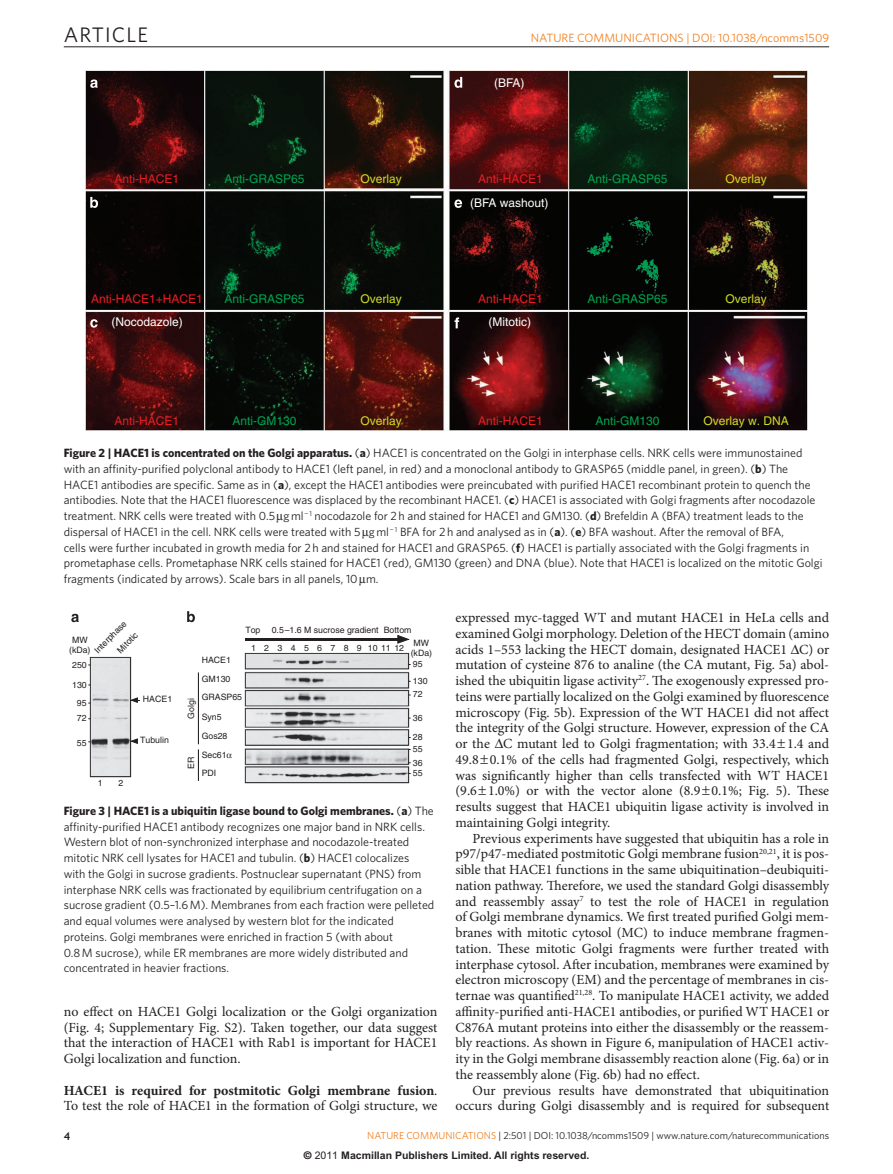
<style>
.page{position:relative;width:893px;height:1174px;background:#fff}
.page>*{position:absolute;margin:0;border:0;box-sizing:border-box;transform-origin:0 0}
.t1{font:21px "Whitney";letter-spacing:.05em;color:#231f20}
.pSec2ttl{font:13.95px/15.8px "Minion Pro";color:#231f20;text-align:justify}
.pPara{font:13.95px/15.8px "Minion Pro";color:#231f20;text-align:justify}
.pFigureCaption{font:12px/15.8px "Whitney";color:#231f20}
.t2{font:12px "Helvetica";color:#00a54f}
.t3{font:12px "Helvetica";color:#e81d24}
.t4{font:12px "Helvetica";color:#cfdc27}
.t5{font:12px "Whitney";color:#f1801f}
.t6{font:12px "Helvetica";color:#fff}
.t7{font:700 10.5px "Arial";color:#231f20}
.t8{font:10.2px "Whitney";color:#231f20}
.t9{font:10.2px "Whitney";color:#f1801f}
.t10{font:8.7px/10.5px "Helvetica";color:#231f20}
.s1{font-weight:700}
.s2{color:#f1801f}
.s3{font-family:"Helvetica Bold 2";font-weight:400}
.s4{font-weight:400}
</style>
<div class="page">
<hr style="left:64px;top:47px;width:765px;height:1px;background:#231f20">
<img style="left:86px;top:70px;width:721px;height:360px">
<svg style="left:90px;top:197px;width:8px;height:11px"></svg>
<svg style="left:90px;top:79px;width:8px;height:9px"></svg>
<svg style="left:90px;top:319px;width:8px;height:9px"></svg>
<svg style="left:454px;top:77px;width:8px;height:11px"></svg>
<svg style="left:454px;top:199px;width:8px;height:9px"></svg>
<svg style="left:454px;top:317px;width:5px;height:11px"></svg>
<img style="left:89px;top:657px;width:42px;height:120px">
<img style="left:244px;top:652px;width:166px;height:131px">
<svg style="left:130px;top:697px;width:10px;height:6px"></svg>
<svg style="left:130px;top:738px;width:8px;height:6px"></svg>
<hr style="left:245px;top:638px;width:154px;height:2px;background:#231f20">
<svg style="left:397px;top:635px;width:13px;height:8px"></svg>
<hr style="left:198px;top:749px;width:1px;height:32px;background:#231f20">
<hr style="left:198px;top:672px;width:1px;height:72px;background:#231f20">
<svg style="left:71px;top:614px;width:8px;height:8px"></svg>
<svg style="left:187px;top:611px;width:8px;height:11px"></svg>
<h1 class="t1" style="left:64px;top:22px;width:86px">ARTICLE</h1>
<p class="t5" style="left:531px;top:31px;width:108px">nature communicati</p>
<p class="t5" style="left:660px;top:31px;width:171px">ons | DOI: 10.1038/ncomms1509</p>
<p class="t6" style="left:494px;top:76px;width:32px">(BFA)</p>
<p class="t3" style="left:115px;top:172px;width:66px">Anti-HACE1</p>
<p class="t2" style="left:225px;top:172px;width:82px">Anti-GRASP65</p>
<p class="t4" style="left:360px;top:172px;width:43px">Overlay</p>
<p class="t3" style="left:478px;top:172px;width:66px">Anti-HACE1</p>
<p class="t2" style="left:588px;top:172px;width:82px">Anti-GRASP65</p>
<p class="t4" style="left:725px;top:172px;width:43px">Overlay</p>
<p class="t6" style="left:470px;top:196px;width:80px">(BFA washout)</p>
<p class="t3" style="left:91px;top:292px;width:113px">Anti-HACE1+HACE1</p>
<p class="t2" style="left:225px;top:292px;width:82px">Anti-GRASP65</p>
<p class="t4" style="left:360px;top:292px;width:43px">Overlay</p>
<p class="t3" style="left:478px;top:292px;width:66px">Anti-HACE1</p>
<p class="t2" style="left:588px;top:292px;width:82px">Anti-GRASP65</p>
<p class="t4" style="left:725px;top:292px;width:43px">Overlay</p>
<p class="t6" style="left:112px;top:314px;width:73px">(Nocodazole)</p>
<p class="t6" style="left:489px;top:314px;width:44px">(Mitotic)</p>
<p class="t4" style="left:703px;top:413px;width:87px">Overlay w. DNA</p>
<p class="pFigureCaption" style="left:64px;top:445px;width:760px"><span class="s1">Figure 2 | HACE1 is concentrated on the Golgi apparatus.</span> (<span class="s1">a</span>) HACE1 is concentrated on the Golgi in interphase cells. N RK cells were immunostained with an affinity-purified polyclonal antibody to HACE1 (left panel, in red) and a monoclonal antibody to GRASP65 (middle panel, in green). (<span class="s1">b</span>) The HACE1 antibodies are specific. Same as in (<span class="s1">a</span>), except the HACE1 antibodies were preincubated with purified HACE1 recombinant protein to quench the antibodies. Note that the HACE1 fluorescence was displaced by the recombinant HACE1. (<span class="s1">c</span>) HACE1 is associated with Golgi fragments after nocodazole treatment. N RK cells were treated with 0.5 gml<sup>−1</sup> nocodazole for 2h and stained for HACE1 and GM130. (<span class="s1">d</span>) Brefeldin A (BFA) treatment leads to the dispersal of HACE1 in the cell. N RK cells were treated with 5 gml<sup>−1</sup> BFA for 2h and analysed as in (<span class="s1">a</span>). (<span class="s1">e</span>) BFA washout. After the removal of BFA,<br>cells were further incubated in growth media for 2h and stained for HACE1 and GRASP65. (<span class="s1">f</span>) HACE1 is partially associated with the Golgi fragments in prometaphase cells. Prometaphase N RK cells stained for HACE1 (red), GM130 (green) and DNA (blue). Note that HACE1 is localized on the mitotic Golgi fragments (indicated by arrows). Scale bars in all panels, 10 m.</p>
<p class="t3" style="left:115px;top:413px;width:66px">Anti-HACE1</p>
<p class="t2" style="left:233px;top:413px;width:66px">Anti-GM130</p>
<p class="t4" style="left:360px;top:413px;width:43px">Overlay</p>
<p class="t3" style="left:478px;top:413px;width:66px">Anti-HACE1</p>
<p class="t2" style="left:596px;top:413px;width:66px">Anti-GM130</p>
<p class="t10" style="left:90px;top:646px;width:43px;line-height:16px;text-align:right;rotate:-45deg">Interphase<br>Mitotic</p>
<p class="t10" style="left:69px;top:634px;width:23px;text-align:center">MW (kDa)</p>
<p class="t10" style="left:72px;top:659px;width:16px">250</p>
<p class="t10" style="left:72px;top:676px;width:16px;line-height:17.7px;text-align:center">130<br>95</p>
<p class="t10" style="left:77px;top:713px;width:11px">72</p>
<p class="t10" style="left:77px;top:737px;width:11px">55</p>
<p class="t10" style="left:98px;top:778px;width:6px">1</p>
<p class="t10" style="left:118px;top:778px;width:6px">2</p>
<p class="t10" style="left:143px;top:694px;width:31px">HACE1</p>
<p class="t10" style="left:140px;top:735px;width:30px">Tubulin</p>
<p class="t10" style="left:245px;top:625px;width:17px">Top</p>
<p class="t10" style="left:272px;top:625px;width:141px">0.5–1.6 M sucrose gradient Bottom</p>
<p class="t10" style="left:202px;top:651px;width:31px;line-height:18.9px">HACE1<br>GM130</p>
<p class="t10" style="left:202px;top:692px;width:42px">GRASP65</p>
<p class="t10" style="left:202px;top:731px;width:27px">Gos28</p>
<p class="t10" style="left:186px;top:719px;width:22px;rotate:-90deg">Golgi</p>
<p class="t10" style="left:202px;top:711px;width:21px">Syn5</p>
<p class="t10" style="left:202px;top:746px;width:26px;line-height:18px">Sec61<br>PDI</p>
<p class="t10" style="left:186px;top:769px;width:14px;rotate:-90deg">ER</p>
<p class="t10" style="left:411px;top:637px;width:23px;text-indent:3px">MW (kDa)<br>95</p>
<p class="t10" style="left:413px;top:674px;width:16px;line-height:13.6px">130<br>72</p>
<p class="t10" style="left:413px;top:712px;width:11px">36</p>
<p class="t10" style="left:413px;top:731px;width:11px;line-height:11.7px">28<br>55</p>
<p class="t10" style="left:413px;top:768px;width:11px">55</p>
<p class="t10" style="left:264px;top:642px;width:20px">2 3</p>
<p class="t10" style="left:304px;top:642px;width:102px">5 6 7 8 9 101112</p>
<p class="t10" style="left:251px;top:643px;width:6px">1</p>
<p class="t10" style="left:291px;top:643px;width:6px">4</p>
<p class="t10" style="left:413px;top:757px;width:11px">36</p>
<p class="pFigureCaption" style="left:64px;top:802px;width:372px"><span class="s1">Figure 3 | HACE1 is a ubiquitin ligase bound to Golgi membranes.</span> (<span class="s1">a</span>) The affinity-purified HACE1 antibody recognizes one major band in N RK cells.<br>Western blot of non-synchronized interphase and nocodazole-treated mitotic N RK cell lysates for HACE1 and tubulin. (<span class="s1">b</span>) HACE1 colocalizes<br>with the Golgi in sucrose gradients. Postnuclear supernatant (PNS) from interphase N RK cells was fractionated by equilibrium centrifugation on a sucrose gradient (0.5–1.6 M). Membranes from each fraction were pelleted and equal volumes were analysed by western blot for the indicated proteins. Golgi membranes were enriched in fraction 5 (with about<br>0.8 M sucrose), while ER membranes are more widely distributed and concentrated in heavier fractions.</p>
<p class="pSec2ttl" style="left:64px;top:1003px;width:375px">no effect on HACE1 Golgi localization or the Golgi organization (Fig. 4; Supplementary Fig. S2). Taken together, our data suggest that the interaction of HACE1 with Rab1 is important for HACE1<br>Golgi localization and function.</p>
<p class="pSec2ttl" style="left:64px;top:1082px;width:375px"><span class="s1">HACE1 is required for postmitotic Golgi membrane fusion</span>.<br>To test the role of HACE1 in the formation of Golgi structure, we</p>
<p class="pSec2ttl" style="left:455px;top:609px;width:375px">expressed myc-tagged WT and mutant HACE1 in HeLa cells and examined Golgi morphology. Deletion of the HECT domain (amino acids 1–553 lacking the HECT domain, designated HACE1 ∆C) or mutation of cysteine 876 to analine (the CA mutant, Fig. 5a) abol&shy;ished the ubiquitin ligase activity<sup>27</sup>. The exogenously expressed pro&shy;teins were partially localized on the Golgi examined by fluorescence microscopy (Fig. 5b). Expression of the WT HACE1 did not affect the integrity of the Golgi structure. However, expression of the CA or the ∆C mutant led to Golgi fragmentation; with 33.4 1.4 and 49.8 0.1% of the cells had fragmented Golgi, respectively, which was significantly higher than cells transfected with WT HACE1 (9.6 1.0%) or with the vector alone (8.9 0.1%; Fig. 5). These results suggest that HACE1 ubiquitin ligase activity is involved in maintaining Golgi integrity.</p>
<p class="pPara" style="left:455px;top:830px;width:375px;text-indent:17px">Previous experiments have suggested that ubiquitin has a role in p97/p47-mediated postmitotic Golgi membrane fusion<sup>20,21</sup>, it is pos&shy;sible that HACE1 functions in the same ubiquitination–deubiquiti&shy;nation pathway. Therefore, we used the standard Golgi disassembly and reassembly assay<sup>7</sup> to test the role of HACE1 in regulation of Golgi membrane dynamics. We first treated purified Golgi mem&shy;branes with mitotic cytosol (MC) to induce membrane fragmen&shy;tation. These mitotic Golgi fragments were further treated with interphase cytosol. After incubation, membranes were examined by electron microscopy (EM) and the percentage of membranes in cis&shy;ternae was quantified<sup>21,28</sup>. To manipulate HACE1 activity, we added affinity-purified anti-HACE1 antibodies, or purified WT HACE1 or C876A mutant proteins into either the disassembly or the reassem&shy;bly reactions. As shown in Figure 6, manipulation of HACE1 activ&shy;ity in the Golgi membrane disassembly reaction alone (Fig. 6a) or in the reassembly alone (Fig. 6b) had no effect.</p>
<p class="pPara" style="left:455px;top:1082px;width:375px;text-align:right">Our previous results have demonstrated that ubiquitination occurs during Golgi disassembly and is required for subsequent</p>
<p class="t9" style="left:367px;top:1129px;width:91px">nature communicati</p>
<p class="t8" style="left:476px;top:1129px;width:354px"><span class="s2">ons</span> | 2:501 | DOI: 10.1038/ncomms1509 | www.nature.com/naturecommunications</p>
<p class="t7" style="left:304px;top:1149px;width:287px"><span class="s3">©</span> <span class="s4">2011</span> Macmillan Publishers Limited. All rights reserved.</p>
</div>
